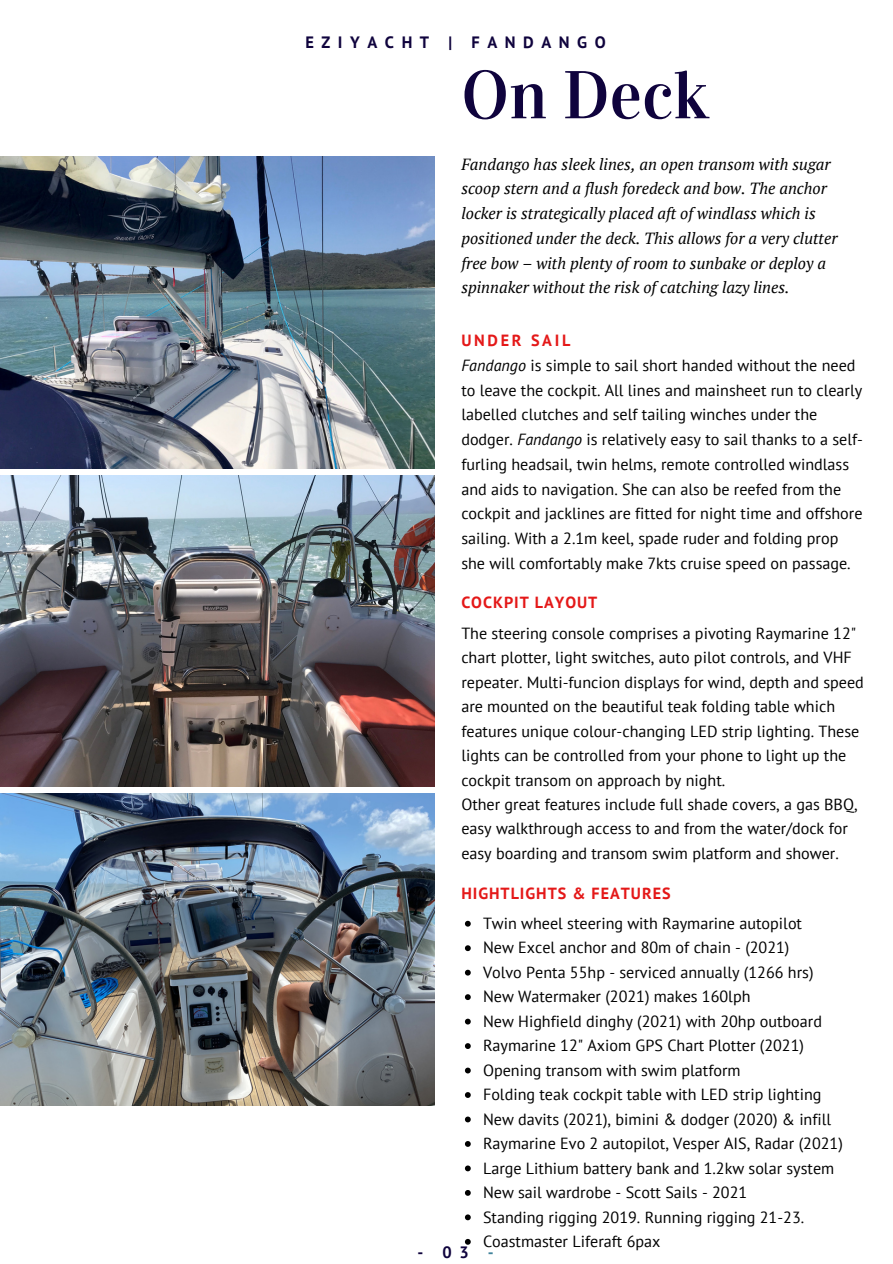
<style>
.page{position:relative;width:893px;height:1264px;background:#fff}
.page>*{position:absolute;margin:0;border:0;box-sizing:border-box;transform-origin:0 0}
.t1{font:67.65px "Vidaloka";color:#0f033d}
.t2{font:700 16.35px "PT Sans";letter-spacing:.46em;color:#0f033d}
.t3{font:700 16.2px "PT Sans";letter-spacing:.165em;color:#e41818}
.t4{font:16.05px/24.8px "PT Sans";color:#000}
.t5{font:italic 16.05px/24.8px "PT Serif";color:#000}
.t6{font:700 16.05px "PT Sans";letter-spacing:.06em;color:#e41818}
.s1{font-style:italic}
.s2{color:#41839b}
</style>
<div class="page">
<svg style="left:465px;top:920px;width:5px;height:6px"></svg>
<svg style="left:465px;top:945px;width:5px;height:6px"></svg>
<svg style="left:465px;top:969px;width:5px;height:6px"></svg>
<svg style="left:465px;top:994px;width:5px;height:6px"></svg>
<svg style="left:465px;top:1018px;width:5px;height:6px"></svg>
<svg style="left:465px;top:1043px;width:5px;height:5px"></svg>
<svg style="left:465px;top:1067px;width:5px;height:6px"></svg>
<svg style="left:465px;top:1092px;width:5px;height:5px"></svg>
<svg style="left:465px;top:1116px;width:5px;height:6px"></svg>
<svg style="left:465px;top:1141px;width:5px;height:5px"></svg>
<svg style="left:465px;top:1165px;width:5px;height:6px"></svg>
<svg style="left:465px;top:1190px;width:5px;height:5px"></svg>
<svg style="left:465px;top:1214px;width:5px;height:6px"></svg>
<svg style="left:465px;top:1238px;width:5px;height:6px"></svg>
<img style="left:0;top:157px;width:434px;height:311px">
<img style="left:0;top:475px;width:434px;height:311px">
<img style="left:0;top:793px;width:434px;height:312px">
<p class="t2" style="left:305px;top:31px;width:302px">EZIYACHT | FANDANGO</p>
<p class="t1" style="left:461px;top:55px;width:249px">On Deck</p>
<p class="t5" style="left:461px;top:151px;width:377px">Fandango has sleek lines, an open transom with sugar scoop stern and a flush foredeck and bow. The anchor locker is strategically placed aft of windlass which is positioned under the deck. This allows for a very clutter free bow – with plenty of room to sunbake or deploy a spinnaker without the risk of catching lazy lines.</p>
<p class="t3" style="left:461px;top:330px;width:110px">UNDER SAIL</p>
<p class="t4" style="left:461px;top:352px;width:403px"><span class="s1">Fandango</span> is simple to sail short handed without the need to leave the cockpit. All lines and mainsheet run to clearly labelled clutches and self tailing winches under the dodger. <span class="s1">Fandango</span> is relatively easy to sail thanks to a self&shy;furling headsail, twin helms, remote controlled windlass and aids to navigation. She can also be reefed from the cockpit and jacklines are fitted for night time and offshore sailing. With a 2.1m keel, spade ruder and folding prop she will comfortably make 7kts cruise speed on passage.</p>
<p class="t6" style="left:461px;top:592px;width:137px">COCKPIT LAYOUT</p>
<p class="t4" style="left:461px;top:620px;width:404px">The steering console comprises a pivoting Raymarine 12" chart plotter, light switches, auto pilot controls, and VHF repeater. Multi-funcion displays for wind, depth and speed are mounted on the beautiful teak folding table which features unique colour-changing LED strip lighting. These lights can be controlled from your phone to light up the cockpit transom on approach by night.</p>
<p class="t4" style="left:461px;top:791px;width:398px">Other great features include full shade covers, a gas BBQ, easy walkthrough access to and from the water/dock for easy boarding and transom swim platform and shower.</p>
<p class="t6" style="left:461px;top:882px;width:211px">HIGHTLIGHTS &amp; FEATURES</p>
<p class="t4" style="left:483px;top:910px;width:320px">Twin wheel steering with Raymarine autopilot</p>
<p class="t4" style="left:483px;top:935px;width:308px">New Excel anchor and 80m of chain - (2021)</p>
<p class="t4" style="left:483px;top:959px;width:332px">Volvo Penta 55hp - serviced annually (1266 hrs)</p>
<p class="t4" style="left:483px;top:984px;width:269px">New Watermaker (2021) makes 160lph</p>
<p class="t4" style="left:483px;top:1008px;width:340px">New Highfield dinghy (2021) with 20hp outboard</p>
<p class="t4" style="left:483px;top:1032px;width:322px">Raymarine 12" Axiom GPS Chart Plotter (2021)</p>
<p class="t4" style="left:483px;top:1057px;width:259px">Opening transom with swim platform</p>
<p class="t4" style="left:483px;top:1081px;width:340px">Folding teak cockpit table with LED strip lighting</p>
<p class="t4" style="left:483px;top:1106px;width:350px">New davits (2021), bimini &amp; dodger (2020) &amp; infill</p>
<p class="t4" style="left:483px;top:1130px;width:361px">Raymarine Evo 2 autopilot, Vesper AIS, Radar (2021)</p>
<p class="t4" style="left:483px;top:1155px;width:353px">Large Lithium battery bank and 1.2kw solar system</p>
<p class="t4" style="left:483px;top:1179px;width:266px">New sail wardrobe - Scott Sails - 2021</p>
<p class="t4" style="left:483px;top:1204px;width:323px">Standing rigging 2019. Running rigging 21-23.</p>
<p class="t4" style="left:483px;top:1228px;width:179px">Coastmaster Liferaft 6pax</p>
<p class="t2" style="left:417px;top:1241px;width:78px">-03<span class="s2">-</span></p>
</div>
